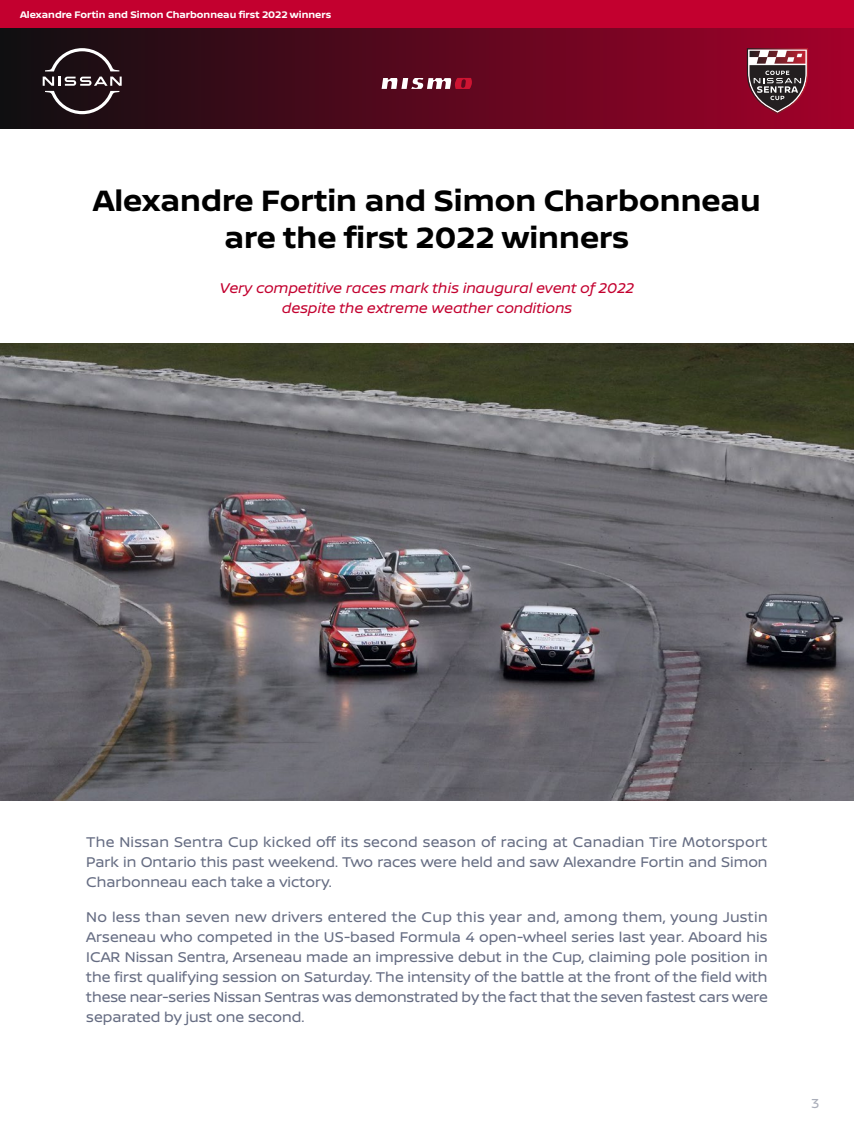
<style>
.page{position:relative;width:854px;height:1139px;background:#fff}
.page>*{position:absolute;margin:0;border:0;box-sizing:border-box;transform-origin:0 0}
.Titre_communiqué{font:700 31.25px/37.5px "Nissan Brand";color:#000;text-align:center}
.Texte{font:15px/20px "Nissan Brand";color:#656c82;text-align:justify}
.Intro_communiqué__le{font:italic 15px/20px "Nissan Brand";color:#c3002f;text-align:center}
.t1{font:13.88px "Nissan Brand";color:#a9adb9}
.Ancre_de_texte__debu{font:700 10.12px "Nissan Brand";color:#fff}
</style>
<div class="page">
<div style="left:0;top:27px;width:853px;height:101px;background:linear-gradient(to right,#0f1011,#a4002a)"></div>
<div style="left:0;top:0;width:853px;height:27px;background:#c3002f"></div>
<img style="left:0;top:343px;width:853px;height:457px">
<svg style="left:45px;top:48px;width:74px;height:23px;background:#3f3237"></svg>
<svg style="left:43px;top:77px;width:79px;height:37px;background:#493d41"></svg>
<svg style="left:746px;top:48px;width:61px;height:66px;background:#784c56"></svg>
<svg style="left:381px;top:78px;width:91px;height:11px"></svg>
<p class="Ancre_de_texte__debu" style="left:20px;top:7px;width:312px">Alexandre Fortin and Simon Charbonneau first 2022 winners</p>
<p class="Titre_communiqué" style="left:93px;top:180px;width:669px">Alexandre Fortin and Simon Charbonneau are the first 2022 winners</p>
<p class="Intro_communiqué__le" style="left:220px;top:278px;width:415px">Very competitive races mark this inaugural event of 2022 despite the extreme weather conditions</p>
<p class="Texte" style="left:86px;top:830px;width:682px">The Nissan Sentra Cup kicked off its second season of racing at Canadian Tire Motorsport Park in Ontario this past weekend. Two races were held and saw Alexandre Fortin and Simon Charbonneau each take a victory.</p>
<p class="Texte" style="left:86px;top:905px;width:682px">No less than seven new drivers entered the Cup this year and, among them, young Justin Arseneau who competed in the US-based Formula 4 open-wheel series last year. Aboard his ICAR Nissan Sentra, Arseneau made an impressive debut in the Cup, claiming pole position in the first qualifying session on Saturday. The intensity of the battle at the front of the field with these near-series Nissan Sentras was demonstrated by the fact that the seven fastest cars were separated by just one second.</p>
<p class="t1" style="left:811px;top:1092px;width:10px">3</p>
</div>
